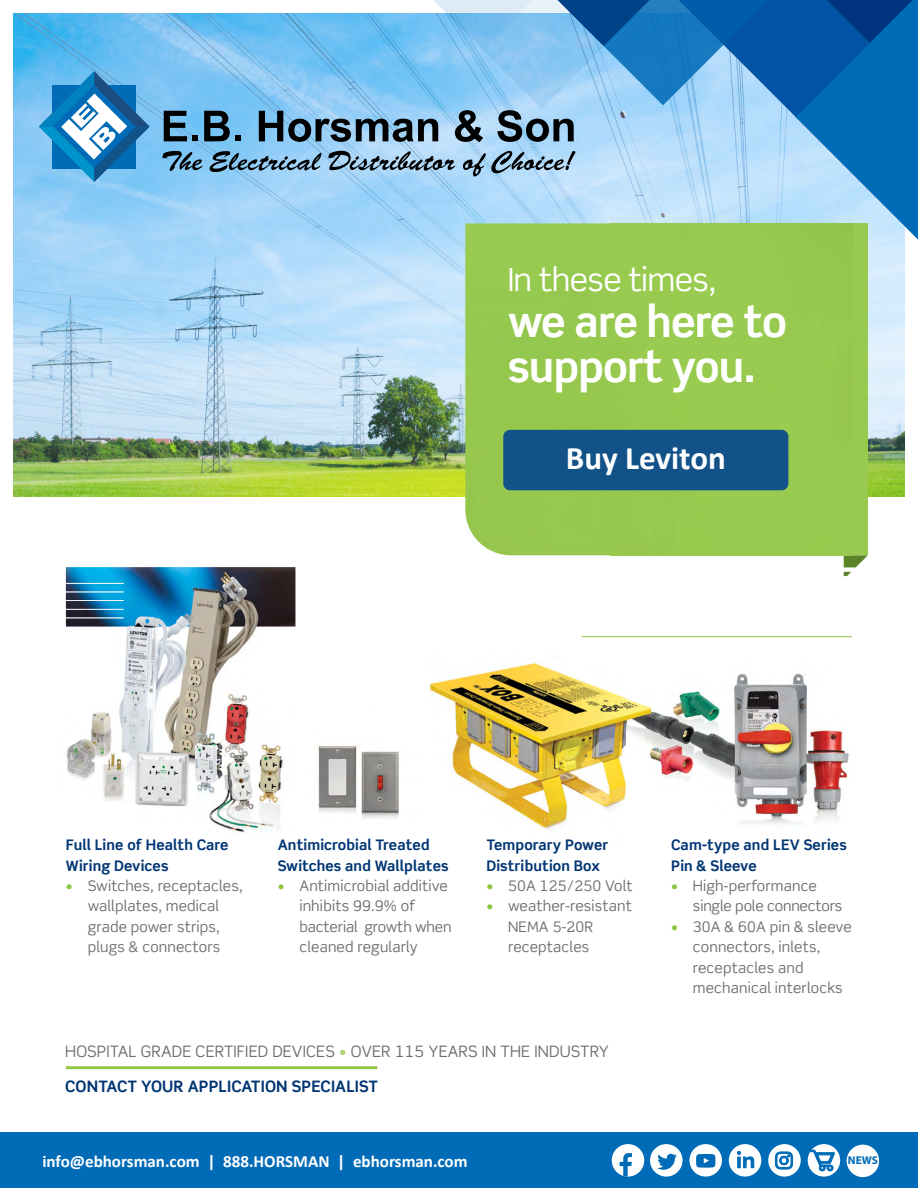
<style>
.page{position:relative;width:918px;height:1188px;background:#fff}
.page>*{position:absolute;margin:0;border:0;box-sizing:border-box;transform-origin:0 0}
.t1{font:700 43.05px/45.5px "Scene Std";letter-spacing:-.02em;color:#fff}
.t2{font:700 33px "Calibri";color:#fff}
.t3{font:31.95px "Scene Std";letter-spacing:-.02em;color:#fff}
.t4{font:700 16.95px "Calibri";color:#fff}
.t5{font:15.75px "Scene Std";letter-spacing:.01em;color:#6d6e71}
.t6{font:700 15.75px "Scene Std";letter-spacing:.01em;color:#003573}
.t7{font:14.55px/20.4px "Scene Std";letter-spacing:.01em;color:#6d6e71}
.t8{font:700 14.55px/20.4px "Scene Std";letter-spacing:.01em;color:#003573}
.t9{font:14.55px/20.4px "Scene Std";letter-spacing:-.01em;color:#6d6e71}
.t10{font:700 11.4px "Myriad Pro";color:#006bb6}
.s1{color:#8dc63f}
.s2{color:#aed477}
</style>
<div class="page">
<img style="left:14px;top:14px;width:890px;height:483px">
<img style="left:650px;top:673px;width:199px;height:152px">
<img style="left:429px;top:662px;width:197px;height:168px">
<img style="left:626px;top:698px;width:24px;height:57px">
<svg style="left:844px;top:555px;width:24px;height:21px"></svg>
<hr style="left:66px;top:1066px;width:311px;height:3px;background:#8dc63f">
<div style="left:852px;top:223px;width:16px;height:332px;background:#98ca4f"></div>
<div style="left:465px;top:239px;width:387px;height:316px;background:#97c94e"></div>
<div style="left:801px;top:567px;width:103px;height:5px;background:#fff"></div>
<hr style="left:582px;top:636px;width:270px;height:1px;background:#8dc63f">
<img style="left:65px;top:567px;width:40px;height:232px">
<img style="left:105px;top:627px;width:178px;height:206px">
<img style="left:66px;top:567px;width:229px;height:60px">
<img style="left:65px;top:583px;width:59px;height:1px">
<img style="left:65px;top:592px;width:59px;height:1px">
<img style="left:65px;top:609px;width:59px;height:1px">
<img style="left:65px;top:600px;width:59px;height:1px">
<img style="left:65px;top:618px;width:59px;height:1px">
<img style="left:317px;top:745px;width:82px;height:74px">
<div style="left:0;top:1132px;width:918px;height:56px;background:#006bb6"></div>
<div style="left:808px;top:1144px;width:32px;height:33px;background:#fff;border-radius:50%"></div>
<div style="left:650px;top:1144px;width:33px;height:33px;background:#fff;border-radius:50%"></div>
<div style="left:689px;top:1144px;width:33px;height:33px;background:#fff;border-radius:50%"></div>
<div style="left:729px;top:1144px;width:32px;height:33px;background:#fff;border-radius:50%"></div>
<div style="left:768px;top:1144px;width:33px;height:33px;background:#fff;border-radius:50%"></div>
<svg style="left:612px;top:1144px;width:32px;height:33px"></svg>
<svg style="left:657px;top:1154px;width:20px;height:16px"></svg>
<svg style="left:696px;top:1154px;width:19px;height:14px"></svg>
<svg style="left:737px;top:1151px;width:17px;height:17px"></svg>
<div style="left:847px;top:1145px;width:32px;height:32px;background:#fff;border-radius:50%"></div>
<svg style="left:775px;top:1151px;width:18px;height:19px"></svg>
<svg style="left:810px;top:1150px;width:25px;height:21px"></svg>
<div style="left:503px;top:430px;width:285px;height:60px;background:#135289;border-radius:7px"></div>
<svg style="left:39px;top:71px;width:111px;height:111px;background:#55a2d3"></svg>
<svg style="left:162px;top:0;width:756px;height:239px;background:#78b2d7"></svg>
<p class="t3" style="left:508px;top:260px;width:210px">In these times,</p>
<p class="t1" style="left:508px;top:298px;width:281px">we are here to support you.</p>
<p class="t2" style="left:566px;top:435px;width:162px">Buy Leviton</p>
<p class="t8" style="left:66px;top:835px;width:164px">Full Line of Health Care<br>Wiring Devices</p>
<p class="t7" style="left:66px;top:876px;width:178px;text-align:center"><span class="s1">•</span> Switches, receptacles, wallplates, medical<br>grade power strips,<br>plugs &amp; connectors</p>
<p class="t8" style="left:278px;top:835px;width:172px">Antimicrobial Treated<br>Switches and Wallplates</p>
<p class="t7" style="left:299px;top:876px;width:154px;text-indent:-22px"><span class="s1">•</span> Antimicrobial additive inhibits 99.9% of bacterial growth when cleaned regularly</p>
<p class="t8" style="left:486px;top:835px;width:123px">Temporary Power<br>Distribution Box</p>
<p class="t7" style="left:486px;top:876px;width:148px"><span class="s1">•</span> 50A 125/250 Volt</p>
<p class="t7" style="left:508px;top:896px;width:125px;text-indent:-22px"><span class="s1">•</span> weather-resistant<br>NEMA 5-20R receptacles</p>
<p class="t8" style="left:671px;top:835px;width:177px">Cam-type and LEV Series<br>Pin &amp; Sleeve</p>
<p class="t9" style="left:693px;top:876px;width:151px;text-indent:-22px"><span class="s1">•</span> High-performance single pole connectors</p>
<p class="t7" style="left:693px;top:916px;width:160px;text-indent:-22px"><span class="s1">•</span> 30A &amp; 60A pin &amp; sleeve connectors, inlets, receptacles and mechanical interlocks</p>
<p class="t5" style="left:65px;top:1041px;width:545px">HOSPITAL GRADE CERTIFIED DEVICES <span class="s2">•</span> OVER 115 YEARS IN THE INDUSTRY</p>
<p class="t6" style="left:65px;top:1077px;width:315px">CONTACT YOUR APPLICATION SPECIALIST</p>
<p class="t4" style="left:42px;top:1150px;width:427px">info@ebhorsman.com | 888.HORSMAN | ebhorsman.com</p>
<p class="t10" style="left:848px;top:1153px;width:32px">NEWS</p>
</div>
